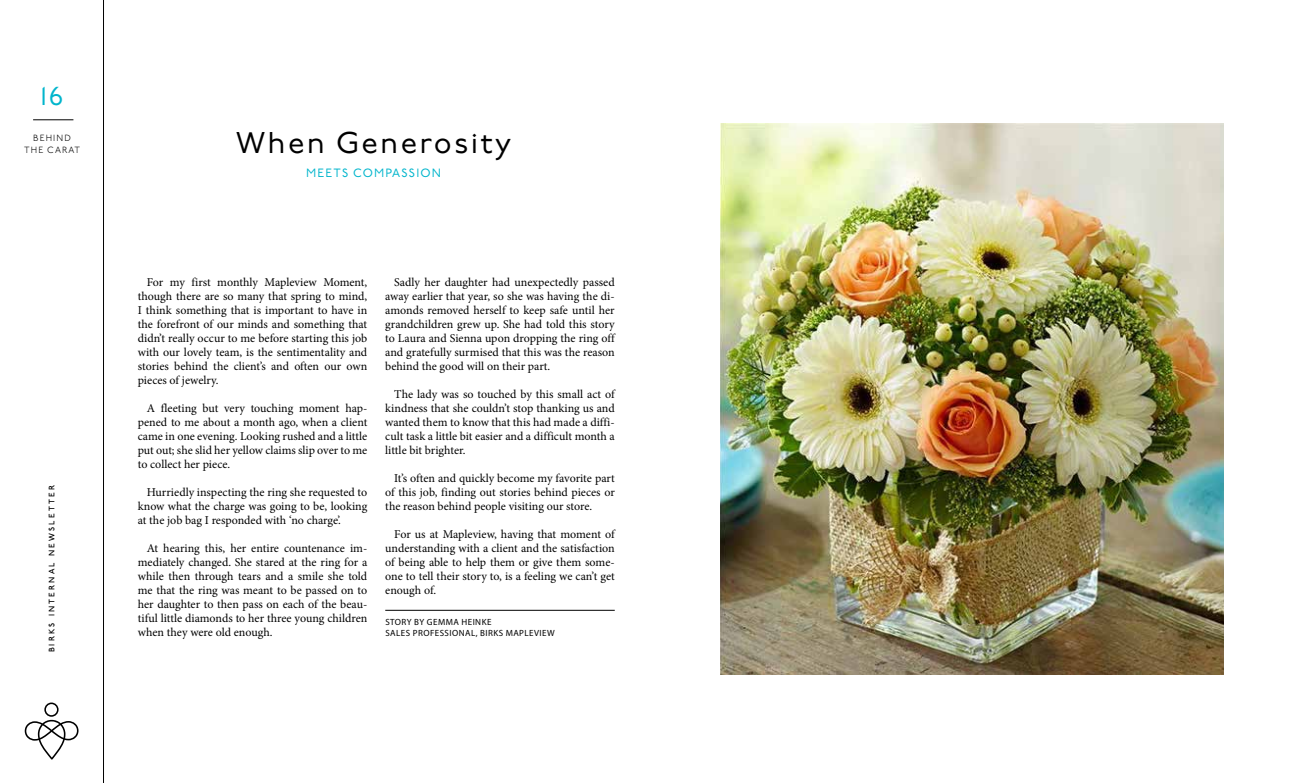
<style>
.page{position:relative;width:1296px;height:783px;background:#fff}
.page>*{position:absolute;margin:0;border:0;box-sizing:border-box;transform-origin:0 0}
.t1{font:30px "P22 Underground Pro";letter-spacing:.08em;color:#000}
.t2{font:26px "P22 Underground Pro";color:#00b5cc}
.t3{font:12px/14px "Minion Pro";letter-spacing:-.005em;color:#000;text-align:justify}
.t4{font:12px "P22 Underground Pro";letter-spacing:.1em;color:#00b5cc}
.t5{font:9px/11px "Myriad Pro";letter-spacing:.05em;color:#000}
.t6{font:300 9px/12px "P22 Underground Pro";letter-spacing:.12em;color:#000;text-align:center}
.t7{font:500 8px "P22 Underground Pro";letter-spacing:.27em;color:#000}
</style>
<div class="page">
<img style="left:720px;top:123px;width:504px;height:552px">
<hr style="left:33px;top:120px;width:40px;height:1px;background:#000">
<hr style="left:385px;top:610px;width:230px;height:1px;background:#000">
<hr style="left:103px;top:0;width:1px;height:783px;background:#000">
<svg style="left:25px;top:703px;width:54px;height:57px"></svg>
<h2 class="t2" style="left:40px;top:77px;width:24px">16</h2>
<p class="t6" style="left:24px;top:132px;width:57px">BEHIND<br>THE CARAT</p>
<p class="t7" style="left:46px;top:652px;width:169px;rotate:-90deg">BIRKS INTERNAL NEWSLETTER</p>
<h1 class="t1" style="left:236px;top:121px;width:277px">When Generosity</h1>
<p class="t4" style="left:306px;top:164px;width:136px">MEETS COMPASSION</p>
<p class="t3" style="left:138px;top:275px;width:231px;text-indent:9px">For my first monthly Mapleview Moment, though there are so many that spring to mind, I think something that is important to have in the forefront of our minds and something that didn’t really occur to me before starting this job with our lovely team, is the sentimentality and stories behind the client’s and often our own pieces of jewelry.</p>
<p class="t3" style="left:138px;top:401px;width:231px;text-indent:9px">A fleeting but very touching moment hap&shy;pened to me about a month ago, when a client came in one evening. Looking rushed and a little put out; she slid her yellow claims slip over to me to collect her piece.</p>
<p class="t3" style="left:138px;top:485px;width:231px;text-indent:9px">Hurriedly inspecting the ring she requested to know what the charge was going to be, looking at the job bag I responded with ‘no charge’.</p>
<p class="t3" style="left:138px;top:541px;width:231px;text-indent:9px">At hearing this, her entire countenance im&shy;mediately changed. She stared at the ring for a while then through tears and a smile she told me that the ring was meant to be passed on to her daughter to then pass on each of the beau&shy;tiful little diamonds to her three young children when they were old enough.</p>
<p class="t3" style="left:385px;top:275px;width:231px;text-indent:9px">Sadly her daughter had unexpectedly passed away earlier that year, so she was having the di&shy;amonds removed herself to keep safe until her grandchildren grew up. She had told this story to Laura and Sienna upon dropping the ring off and gratefully surmised that this was the reason behind the good will on their part.</p>
<p class="t3" style="left:385px;top:387px;width:231px;text-indent:9px">The lady was so touched by this small act of kindness that she couldn’t stop thanking us and wanted them to know that this had made a diffi&shy;cult task a little bit easier and a difficult month a little bit brighter.</p>
<p class="t3" style="left:385px;top:471px;width:231px;text-indent:9px">It’s often and quickly become my favorite part of this job, finding out stories behind pieces or the reason behind people visiting our store.</p>
<p class="t3" style="left:385px;top:527px;width:231px;text-indent:9px">For us at Mapleview, having that moment of understanding with a client and the satisfaction of being able to help them or give them some&shy;one to tell their story to, is a feeling we can’t get enough of.</p>
<p class="t5" style="left:385px;top:616px;width:171px">STORY BY GEMMA HEINKE<br>SALES PROFESSIONAL, BIRKS MAPLEVIEW</p>
</div>
